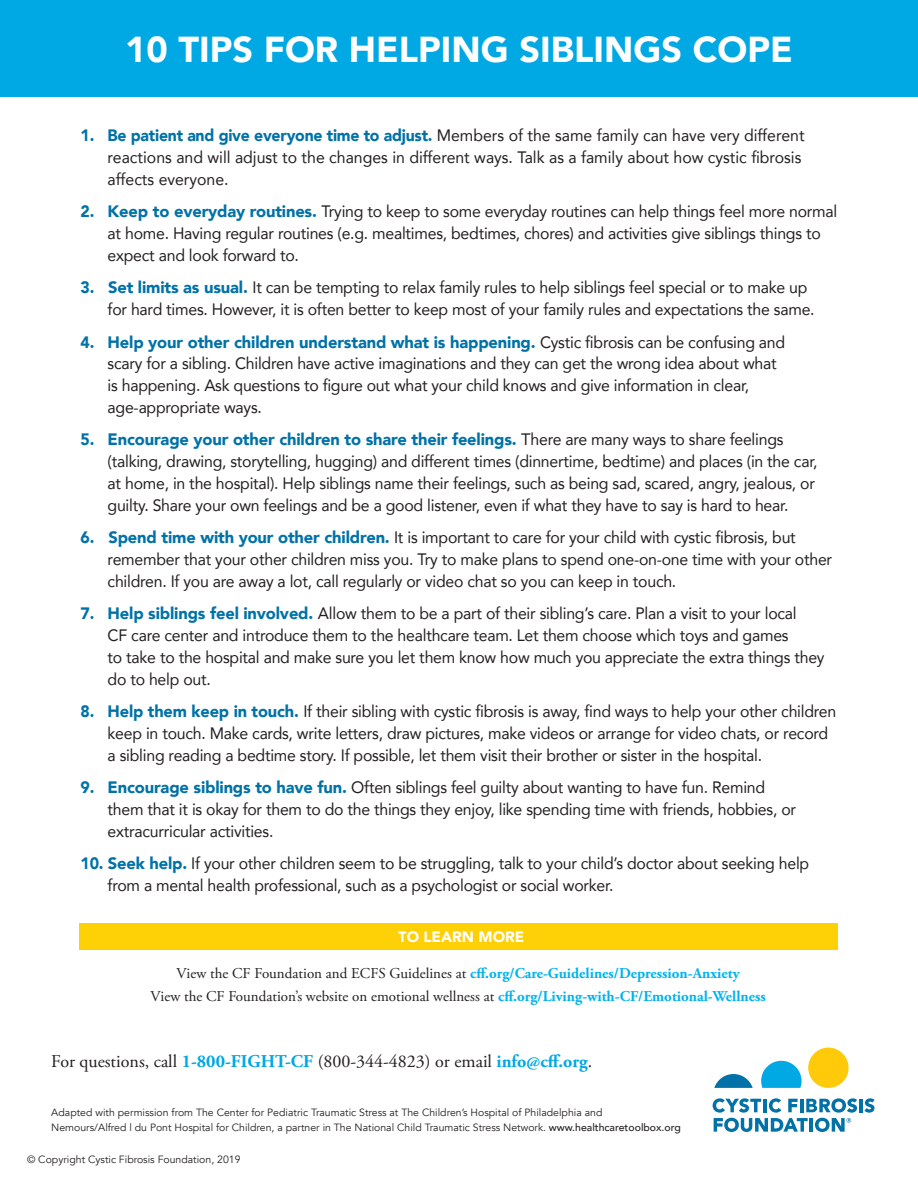
<style>
.page{position:relative;width:918px;height:1188px;background:#fff}
.page>*{position:absolute;margin:0;border:0;box-sizing:border-box;transform-origin:0 0}
.t1{font:900 36px "Avenir";color:#fff}
.t2{font:18px "Adobe Garamond Pro";color:#231f20}
.t3{font:16.5px/21.8px "Avenir";letter-spacing:-.015em;color:#231f20;scale:.96 1}
.t4{font:16.5px/21.8px "Avenir";letter-spacing:-.015em;color:#231f20}
.t5{font:15px "Adobe Garamond Pro";color:#231f20}
.t6{font:700 15px "Adobe Garamond Pro";color:#00b3ee}
.t7{font:900 15px "Avenir";color:#fff}
.t8{font:10.5px/15px "Avenir";color:#231f20}
.s1{font-weight:900;color:#0072a7}
.s2{font-weight:400;color:#231f20}
.s3{font-weight:700;color:#00b3ee}
.s4{font-weight:700;color:#00a8e4}
.s5{font-weight:500}
</style>
<div class="page">
<div style="left:0;top:0;width:918px;height:96px;background:#00a8e4"></div>
<div style="left:79px;top:923px;width:758px;height:27px;background:#fed006"></div>
<svg style="left:714px;top:1074px;width:39px;height:14px"></svg>
<svg style="left:761px;top:1061px;width:41px;height:27px"></svg>
<div style="left:808px;top:1048px;width:41px;height:40px;background:#feca0a;border-radius:20px"></div>
<hr style="left:859px;top:1099px;width:4px;height:13px;background:#0072a7">
<svg style="left:864px;top:1098px;width:11px;height:15px"></svg>
<svg style="left:713px;top:1098px;width:144px;height:34px"></svg>
<p class="t1" style="left:125px;top:18px;width:669px">10 TIPS FOR HELPING SIBLINGS COPE</p>
<p class="t3" style="left:108px;top:124px;width:727px;text-indent:-27px"><span class="s1">1. Be patient and give everyone time to adjust.</span> Members of the same family can have very different reactions and will adjust to the changes in different ways. Talk as a family about how cystic fibrosis affects everyone.</p>
<p class="t3" style="left:108px;top:200px;width:761px;text-indent:-27px"><span class="s1">2. Keep to everyday routines.</span> Trying to keep to some everyday routines can help things feel more normal at home. Having regular routines (e.g. mealtimes, bedtimes, chores) and activities give siblings things to expect and look forward to.</p>
<p class="t3" style="left:108px;top:276px;width:738px;text-indent:-27px"><span class="s1">3. Set limits as usual.</span> It can be tempting to relax family rules to help siblings feel special or to make up for hard times. However, it is often better to keep most of your family rules and expectations the same.</p>
<p class="t3" style="left:108px;top:331px;width:707px;text-indent:-27px"><span class="s1">4. Help your other children understand what is happening.</span> Cystic fibrosis can be confusing and scary for a sibling. Children have active imaginations and they can get the wrong idea about what is happening. Ask questions to figure out what your child knows and give information in clear, age-appropriate ways.</p>
<p class="t4" style="left:108px;top:428px;width:711px;text-indent:-27px"><span class="s1">5. Encourage your other children to share their feelings.</span> There are many ways to share feelings (talking, drawing, storytelling, hugging) and different times (dinnertime, bedtime) and places (in the car, at home, in the hospital). Help siblings name their feelings, such as being sad, scared, angry, jealous, or guilty. Share your own feelings and be a good listener, even if what they have to say is hard to hear.</p>
<p class="t3" style="left:108px;top:526px;width:756px;text-indent:-27px"><span class="s1">6. Spend time with your other children.</span> It is important to care for your child with cystic fibrosis, but remember that your other children miss you. Try to make plans to spend one-on-one time with your other children. If you are away a lot, call regularly or video chat so you can keep in touch.</p>
<p class="t3" style="left:108px;top:602px;width:748px;text-indent:-27px"><span class="s1">7. Help siblings feel involved.</span> Allow them to be a part of their sibling’s care. Plan a visit to your local<br>CF care center and introduce them to the healthcare team. Let them choose which toys and games<br>to take to the hospital and make sure you let them know how much you appreciate the extra things they do to help out.</p>
<p class="t3" style="left:108px;top:700px;width:760px;text-indent:-27px"><span class="s1">8. Help them keep in touch.</span> If their sibling with cystic fibrosis is away, find ways to help your other children keep in touch. Make cards, write letters, draw pictures, make videos or arrange for video chats, or record a sibling reading a bedtime story. If possible, let them visit their brother or sister in the hospital.</p>
<p class="t3" style="left:108px;top:776px;width:719px;text-indent:-27px"><span class="s1">9. Encourage siblings to have fun.</span> Often siblings feel guilty about wanting to have fun. Remind them that it is okay for them to do the things they enjoy, like spending time with friends, hobbies, or extracurricular activities.</p>
<p class="t3" style="left:108px;top:852px;width:732px;text-indent:-27px"><span class="s1">10. Seek help.</span> If your other children seem to be struggling, talk to your child’s doctor about seeking help from a mental health professional, such as a psychologist or social worker.</p>
<p class="t7" style="left:398px;top:924px;width:128px">TO LEARN MORE</p>
<p class="t6" style="left:177px;top:965px;width:565px"><span class="s2">View the CF Foundation and ECFS Guidelines at</span> cff.org/Care-Guidelines/Depression-Anxiety</p>
<p class="t5" style="left:151px;top:987px;width:617px">View the CF Foundation’s website on emotional wellness at <span class="s3">cff.org/Living-with-CF/Emotional-Wellness</span></p>
<p class="t2" style="left:51px;top:1051px;width:542px">For questions, call <span class="s4">1-800-FIGHT-CF</span> (800-344-4823) or email <span class="s4">info@cff.org</span>.</p>
<p class="t8" style="left:51px;top:1105px;width:631px">Adapted with permission from The Center for Pediatric Traumatic Stress at The Children’s Hospital of Philadelphia and<br>Nemours/Alfred l du Pont Hospital for Children, a partner in The National Child Traumatic Stress Network. <span class="s5">www.healthcaretoolbox.org</span></p>
<p class="t8" style="left:27px;top:1152px;width:215px">© Copyright Cystic Fibrosis Foundation, 2019</p>
</div>
